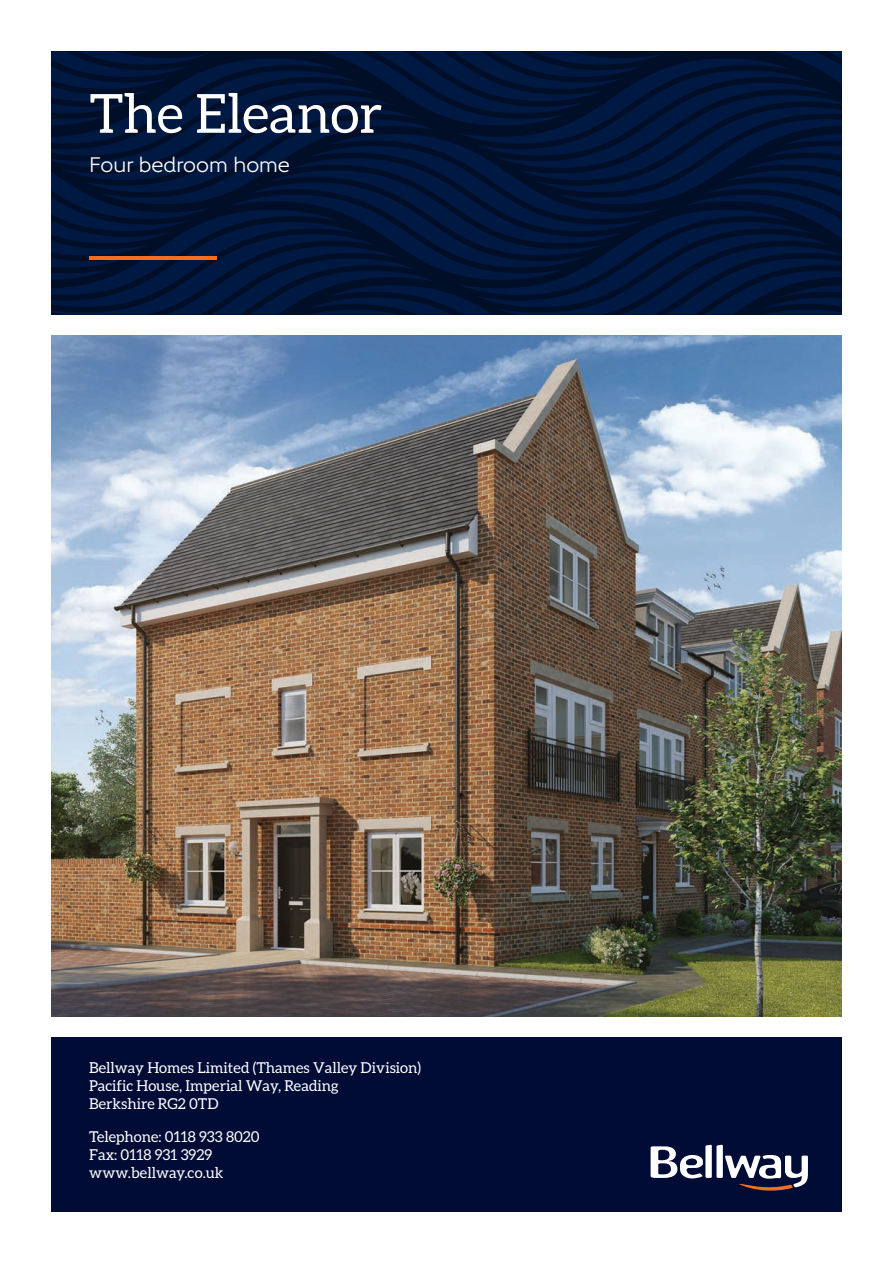
<style>
.page{position:relative;width:893px;height:1263px;background:#fff}
.page>*{position:absolute;margin:0;border:0;box-sizing:border-box;transform-origin:0 0}
.t1{font:54px "Aleo";color:#fff}
.t2{font:21px "Gentleman 500";color:#fff}
.t3{font:15px/18px "Aleo";color:#fff}
</style>
<div class="page">
<svg style="left:51px;top:51px;width:791px;height:264px;background:#001436"></svg>
<div style="left:51px;top:1037px;width:791px;height:175px;background:#000b36"></div>
<hr style="left:89px;top:257px;width:128px;height:3px;background:#f36e21">
<svg style="left:651px;top:1145px;width:157px;height:45px"></svg>
<img style="left:51px;top:336px;width:791px;height:680px">
<h1 class="t1" style="left:89px;top:83px;width:295px">The Eleanor</h1>
<h2 class="t2" style="left:89px;top:152px;width:202px">Four bedroom home</h2>
<p class="t3" style="left:89px;top:1058px;width:333px">Bellway Homes Limited (Thames Valley Division)<br>Pacific House, Imperial Way, Reading<br>Berkshire RG2 0TD</p>
<p class="t3" style="left:89px;top:1127px;width:172px">Telephone: 0118 933 8020<br>Fax: 0118 931 3929 www.bellway.co.uk</p>
</div>
